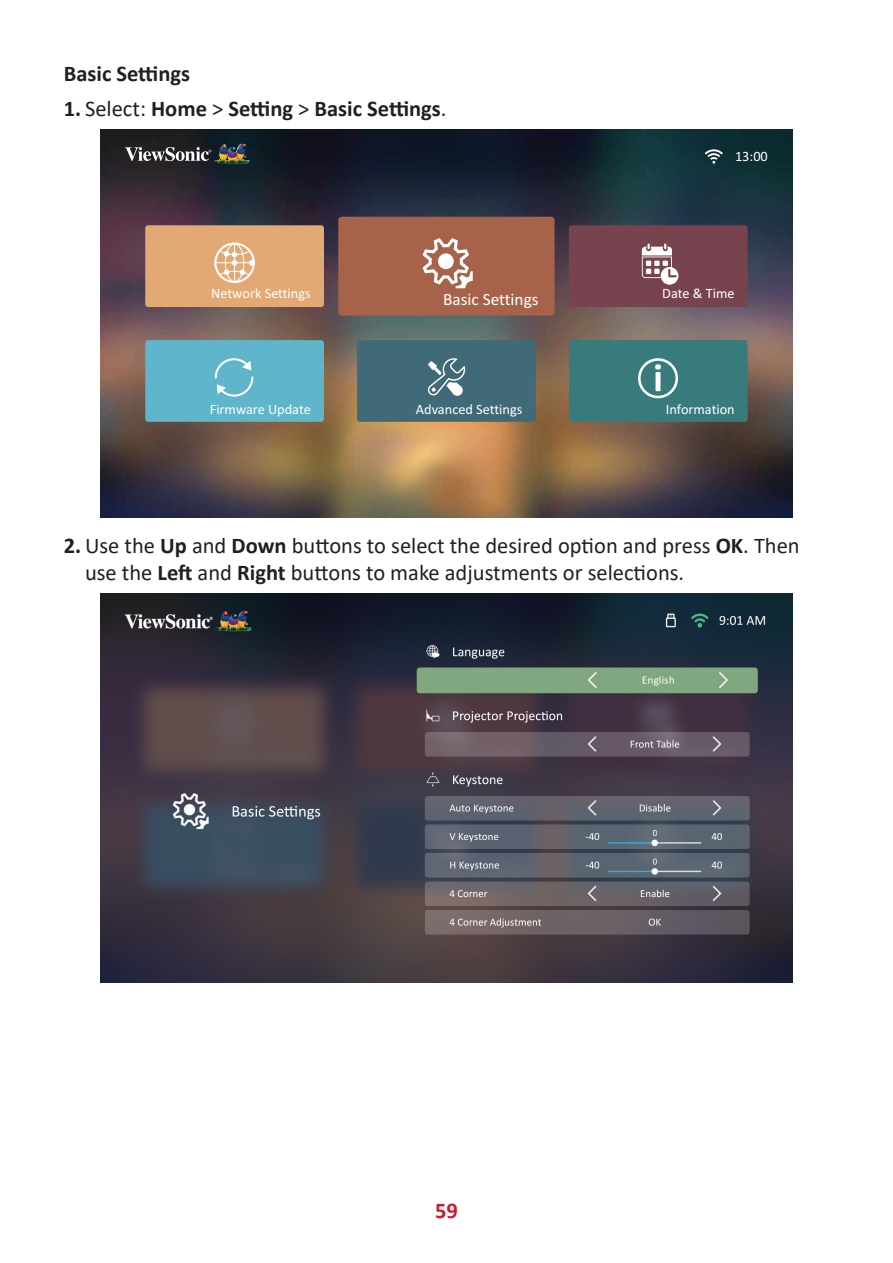
<style>
.page{position:relative;width:893px;height:1263px;background:#fff}
.page>*{position:absolute;margin:0;border:0;box-sizing:border-box;transform-origin:0 0}
.t1{font:22.5px/27px "Calibri";color:#231f20}
.t2{font:700 22.5px "Calibri";color:#231f20}
.t3{font:700 22.5px "Calibri";color:#ce182f}
.t4{font:17.25px "Calibri";color:#fff}
.t5{font:14.25px "Calibri";color:#fff}
.s1{font-weight:400}
.s2{font-weight:700}
</style>
<div class="page">
<img style="left:101px;top:129px;width:691px;height:389px">
<svg style="left:125px;top:147px;width:87px;height:14px"></svg>
<img style="left:215px;top:144px;width:27px;height:20px">
<div style="left:338px;top:217px;width:216px;height:99px;background:#a7624a;border-radius:3px"></div>
<svg style="left:423px;top:238px;width:50px;height:50px"></svg>
<div style="left:438px;top:253px;width:16px;height:16px;background:#fff;border-radius:50%"></div>
<div style="left:145px;top:225px;width:179px;height:82px;background:#e3a975;border-radius:3px"></div>
<div style="left:214px;top:242px;width:41px;height:41px;border:2px solid #fff;border-radius:50%"></div>
<svg style="left:214px;top:243px;width:41px;height:40px"></svg>
<div style="left:569px;top:225px;width:179px;height:82px;background:#77434f;border-radius:3px"></div>
<svg style="left:642px;top:244px;width:36px;height:41px"></svg>
<div style="left:357px;top:340px;width:179px;height:82px;background:#416a79;border-radius:3px"></div>
<svg style="left:428px;top:358px;width:37px;height:38px"></svg>
<div style="left:569px;top:340px;width:179px;height:82px;background:#387b7d;border-radius:3px"></div>
<svg style="left:638px;top:358px;width:40px;height:40px"></svg>
<div style="left:145px;top:340px;width:179px;height:82px;background:#5fb5ca;border-radius:3px"></div>
<svg style="left:215px;top:358px;width:38px;height:39px"></svg>
<svg style="left:705px;top:148px;width:18px;height:16px"></svg>
<img style="left:101px;top:593px;width:691px;height:389px">
<p class="t2" style="left:64px;top:57px;width:128px">Basic Settings</p>
<p class="t2" style="left:64px;top:93px;width:384px">1. <span class="s1">Select:</span> Home <span class="s1">&gt;</span> Setting <span class="s1">&gt;</span> Basic Settings<span class="s1">.</span></p>
<p class="t5" style="left:735px;top:146px;width:34px">13:00</p>
<p class="t5" style="left:211px;top:284px;width:101px">Network Settings</p>
<p class="t5" style="left:662px;top:284px;width:74px">Date &amp; Time</p>
<p class="t4" style="left:443px;top:287px;width:97px">Basic Settings</p>
<p class="t5" style="left:210px;top:399px;width:102px">Firmware Update</p>
<p class="t5" style="left:416px;top:399px;width:108px">Advanced Settings</p>
<p class="t5" style="left:666px;top:399px;width:70px">Information</p>
<p class="t1" style="left:85px;top:532px;width:716px;text-indent:-21px"><span class="s2">2.</span> Use the <span class="s2">Up</span> and <span class="s2">Down</span> buttons to select the desired option and press <span class="s2">OK</span>. Then use the <span class="s2">Left</span> and <span class="s2">Right</span> buttons to make adjustments or selections.</p>
<p class="t3" style="left:435px;top:1194px;width:24px">59</p>
</div>
